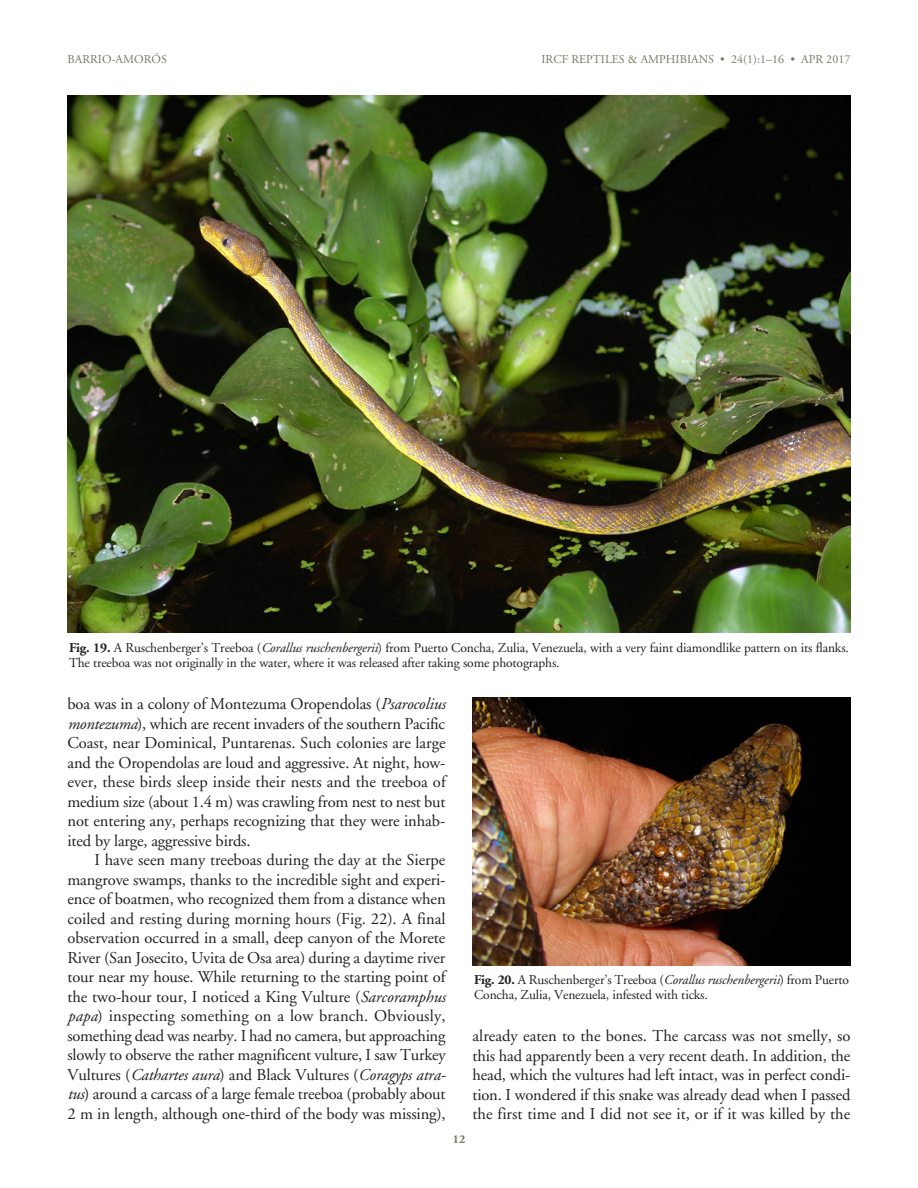
<style>
.page{position:relative;width:918px;height:1188px;background:#fff}
.page>*{position:absolute;margin:0;border:0;box-sizing:border-box;transform-origin:0 0}
.TEXT{font:16.5px/19.5px "Adobe Garamond";letter-spacing:-.01em;color:#231f20;text-align:justify}
.Figure_Caption{font:13.5px/15px "Adobe Garamond";letter-spacing:-.01em;color:#231f20}
.Running_Head_RIGHT{font:12px "Adobe Garamond";letter-spacing:.005em;color:#717a60}
.Running_Head_LEFT{font:12px "Adobe Garamond";letter-spacing:.005em;color:#717a60}
.t1{font:700 12px "Adobe Garamond";color:#717a60}
.s1{font-weight:700}
.s2{font-style:italic}
</style>
<div class="page">
<img style="left:68px;top:95px;width:782px;height:537px">
<img style="left:472px;top:697px;width:378px;height:269px">
<p class="Running_Head_LEFT" style="left:68px;top:53px;width:101px">BARRIO-AMORÓS</p>
<p class="Running_Head_RIGHT" style="left:541px;top:53px;width:311px">IRCF REPTILES &amp; AMPHIBIANS • 24(1):1–16 • APR 2017</p>
<p class="Figure_Caption" style="left:69px;top:641px;width:781px"><span class="s1">Fig. 19.</span> A Ruschenberger’s Treeboa (<span class="s2">Corallus ruschenbergerii</span>) from Puerto Concha, Zulia, Venezuela, with a very faint diamondlike pattern on its flanks.<br>The treeboa was not originally in the water, where it was released after taking some photographs.</p>
<p class="TEXT" style="left:68px;top:695px;width:380px">boa was in a colony of Montezuma Oropendolas (<span class="s2">Psarocolius montezuma</span>), which are recent invaders of the southern Pacific Coast, near Dominical, Puntarenas. Such colonies are large and the Oropendolas are loud and aggressive. At night, how&shy;ever, these birds sleep inside their nests and the treeboa of medium size (about 1.4 m) was crawling from nest to nest but not entering any, perhaps recognizing that they were inhab&shy;ited by large, aggressive birds.</p>
<p class="TEXT" style="left:68px;top:851px;width:380px;text-indent:27px">I have seen many treeboas during the day at the Sierpe mangrove swamps, thanks to the incredible sight and experi&shy;ence of boatmen, who recognized them from a distance when coiled and resting during morning hours (Fig. 22). A final observation occurred in a small, deep canyon of the Morete River (San Josecito, Uvita de Osa area) during a daytime river tour near my house. While returning to the starting point of the two-hour tour, I noticed a King Vulture (<span class="s2">Sarcoramphus papa</span>) inspecting something on a low branch. Obviously, something dead was nearby. I had no camera, but approaching slowly to observe the rather magnificent vulture, I saw Turkey Vultures (<span class="s2">Cathartes aura</span>) and Black Vultures (<span class="s2">Coragyps atra&shy;tus</span>) around a carcass of a large female treeboa (probably about 2 m in length, although one-third of the body was missing),</p>
<p class="Figure_Caption" style="left:474px;top:973px;width:377px"><span class="s1">Fig. 20.</span> A Ruschenberger’s Treeboa (<span class="s2">Corallus ruschenbergerii</span>) from Puerto<br>Concha, Zulia, Venezuela, infested with ticks.</p>
<p class="TEXT" style="left:472px;top:1027px;width:380px">already eaten to the bones. The carcass was not smelly, so this had apparently been a very recent death. In addition, the head, which the vultures had left intact, was in perfect condi&shy;tion. I wondered if this snake was already dead when I passed the first time and I did not see it, or if it was killed by the</p>
<p class="t1" style="left:453px;top:1132px;width:14px">12</p>
</div>
